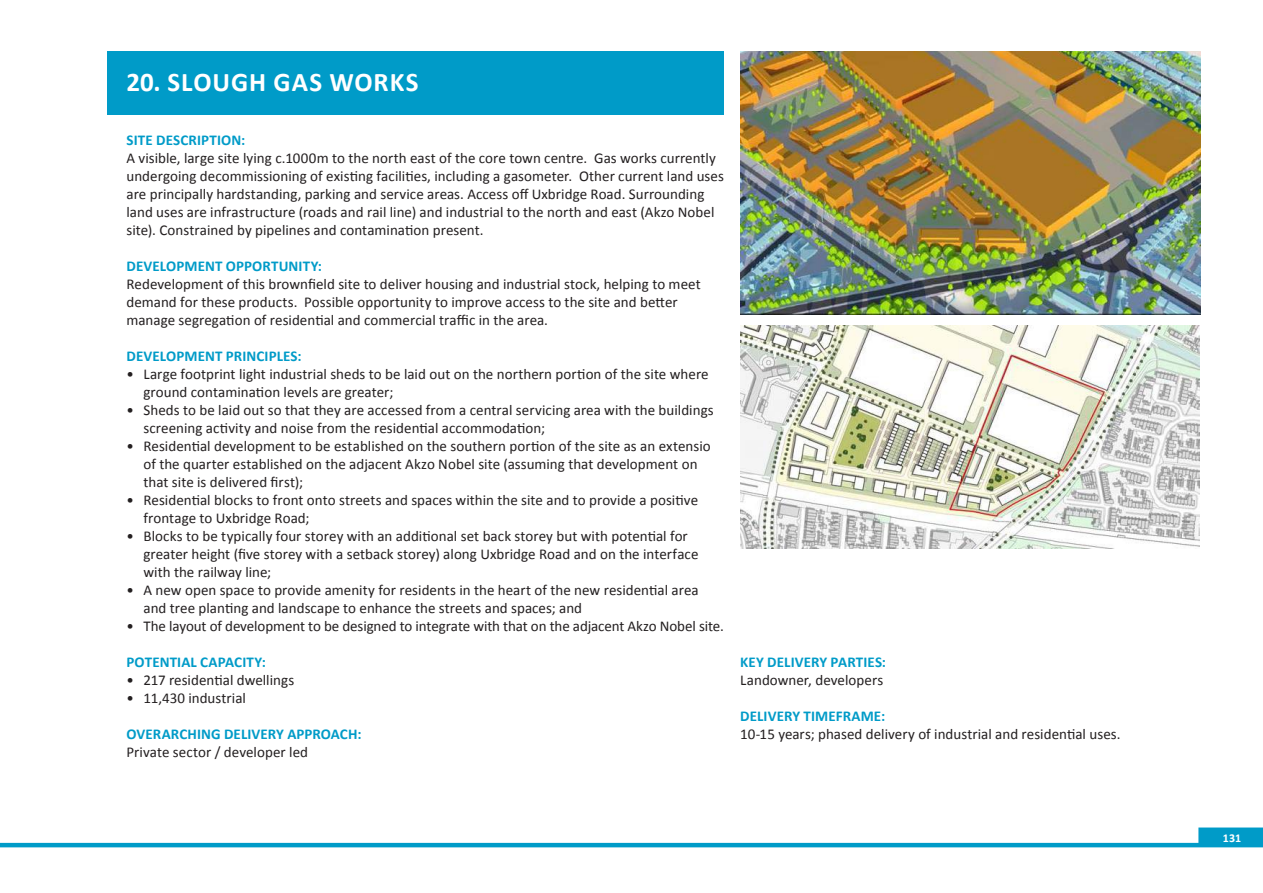
<style>
.page{position:relative;width:1263px;height:893px;background:#fff}
.page>*{position:absolute;margin:0;border:0;box-sizing:border-box;transform-origin:0 0}
.t1{font:700 27px "Calibri";letter-spacing:.035em;color:#fff}
.t2{font:15px/18px "Calibri";color:#231f20}
.t3{font:700 15px "Calibri";letter-spacing:.005em;color:#009bc8}
.t4{font:700 12px "Calibri";color:#fff}
</style>
<div class="page">
<div style="left:107px;top:51px;width:617px;height:64px;background:#009bc8"></div>
<img style="left:741px;top:51px;width:459px;height:264px">
<img style="left:740px;top:325px;width:459px;height:223px">
<hr style="left:0;top:843px;width:1263px;height:4px;background:#009bc8">
<div style="left:1198px;top:827px;width:65px;height:19px;background:#009bc8;border:2px solid #009bc8"></div>
<h1 class="t1" style="left:126px;top:66px;width:294px">20. SLOUGH GAS WORKS</h1>
<p class="t3" style="left:126px;top:131px;width:120px">SITE DESCRIPTION:</p>
<p class="t2" style="left:126px;top:149px;width:599px">A visible, large site lying c.1000m to the north east of the core town centre. Gas works currently undergoing decommissioning of existing facilities, including a gasometer. Other current land uses are principally hardstanding, parking and service areas. Access off Uxbridge Road. Surrounding land uses are infrastructure (roads and rail line) and industrial to the north and east (Akzo Nobel site). Constrained by pipelines and contamination present.</p>
<p class="t3" style="left:126px;top:257px;width:197px">DEVELOPMENT OPPORTUNITY:</p>
<p class="t2" style="left:126px;top:275px;width:576px">Redevelopment of this brownfield site to deliver housing and industrial stock, helping to meet demand for these products. Possible opportunity to improve access to the site and better manage segregation of residential and commercial traffic in the area.</p>
<p class="t3" style="left:126px;top:347px;width:177px">DEVELOPMENT PRINCIPLES:</p>
<p class="t2" style="left:143px;top:365px;width:567px;text-indent:-17px">• Large footprint light industrial sheds to be laid out on the northern portion of the site where ground contamination levels are greater;</p>
<p class="t2" style="left:143px;top:401px;width:572px;text-indent:-17px">• Sheds to be laid out so that they are accessed from a central servicing area with the buildings screening activity and noise from the residential accommodation;</p>
<p class="t2" style="left:143px;top:437px;width:569px;text-indent:-17px">• Residential development to be established on the southern portion of the site as an extensio of the quarter established on the adjacent Akzo Nobel site (assuming that development on that site is delivered first);</p>
<p class="t2" style="left:143px;top:491px;width:556px;text-indent:-17px">• Residential blocks to front onto streets and spaces within the site and to provide a positive frontage to Uxbridge Road;</p>
<p class="t2" style="left:143px;top:527px;width:556px;text-indent:-17px">• Blocks to be typically four storey with an additional set back storey but with potential for greater height (five storey with a setback storey) along Uxbridge Road and on the interface with the railway line;</p>
<p class="t2" style="left:143px;top:581px;width:557px;text-indent:-17px">• A new open space to provide amenity for residents in the heart of the new residential area and tree planting and landscape to enhance the streets and spaces; and</p>
<p class="t2" style="left:126px;top:617px;width:599px">• The layout of development to be designed to integrate with that on the adjacent Akzo Nobel site.</p>
<p class="t3" style="left:126px;top:653px;width:141px">POTENTIAL CAPACITY:</p>
<p class="t2" style="left:126px;top:671px;width:169px">• 217 residential dwellings</p>
<p class="t2" style="left:126px;top:689px;width:121px">• 11,430 industrial</p>
<p class="t3" style="left:126px;top:725px;width:237px">OVERARCHING DELIVERY APPROACH:</p>
<p class="t2" style="left:126px;top:743px;width:183px">Private sector / developer led</p>
<p class="t3" style="left:740px;top:653px;width:147px">KEY DELIVERY PARTIES:</p>
<p class="t2" style="left:740px;top:671px;width:145px">Landowner, developers</p>
<p class="t3" style="left:740px;top:707px;width:146px">DELIVERY TIMEFRAME:</p>
<p class="t2" style="left:740px;top:725px;width:382px">10-15 years; phased delivery of industrial and residential uses.</p>
<p class="t4" style="left:1223px;top:830px;width:20px">131</p>
</div>
